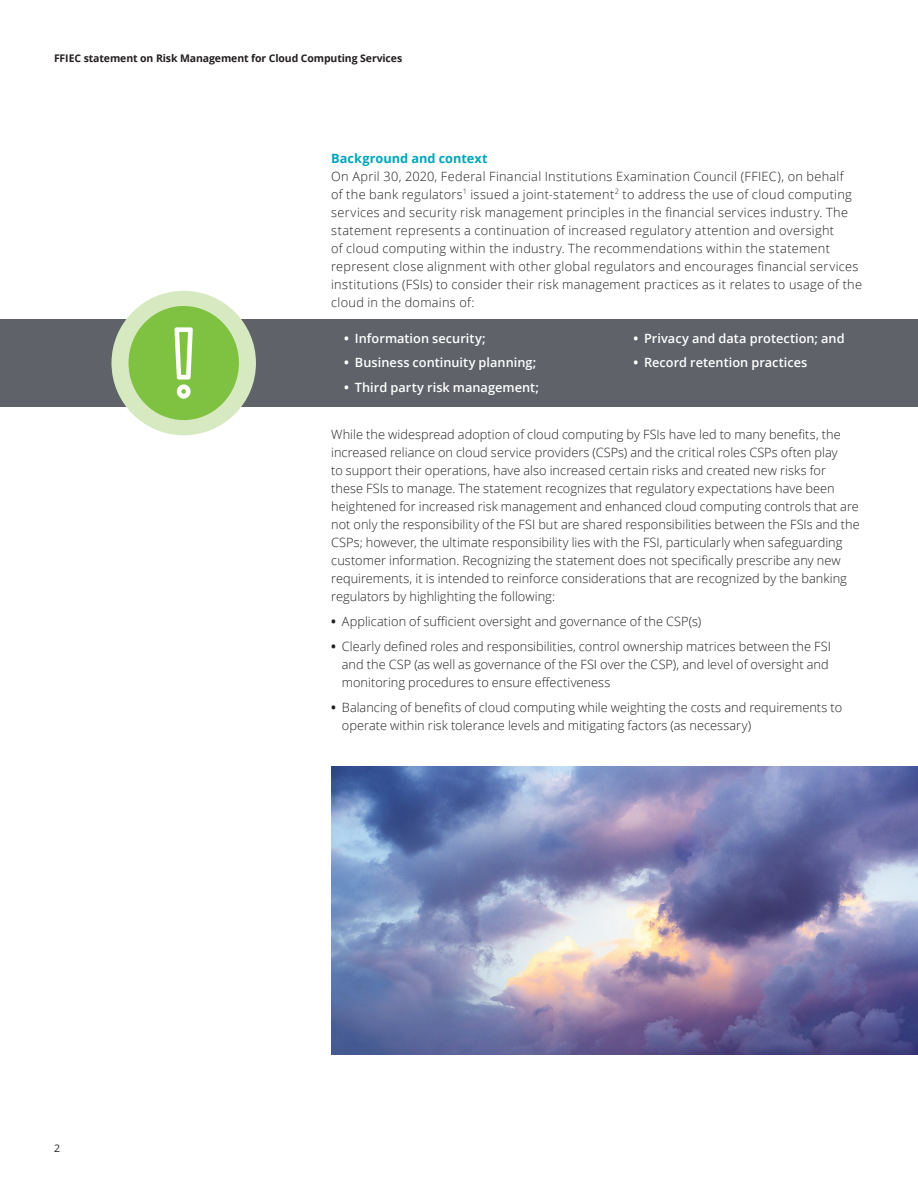
<style>
.page{position:relative;width:918px;height:1188px;background:#fff}
.page>*{position:absolute;margin:0;border:0;box-sizing:border-box;transform-origin:0 0}
.Body_copy__8_5_12pt{font:300 12.75px/18px "Open Sans";letter-spacing:.005em;color:#231f20}
.Body_copy__8_5_12pt-2{font:300 12.75px/18px "Open Sans";letter-spacing:.025em;color:#231f20}
.t1{font:600 12.75px "Open Sans";letter-spacing:.005em;color:#fff}
.Subhead_A__8_5_12pt{font:700 12.75px "Open Sans";color:#00a6b9}
.t2{font:700 10.5px "Open Sans";letter-spacing:-.01em;color:#231f20}
.t3{font:10.5px "Open Sans";color:#231f20}
.s1{font-weight:700}
</style>
<div class="page">
<div style="left:0;top:319px;width:918px;height:88px;background:#5f6369"></div>
<div style="left:111px;top:291px;width:145px;height:144px;background:#d6e9c0;border-radius:50%"></div>
<svg style="left:129px;top:306px;width:110px;height:114px"></svg>
<img style="left:331px;top:767px;width:587px;height:287px">
<p class="t2" style="left:54px;top:51px;width:350px">FFIEC statement on Risk Management for Cloud Computing Services</p>
<p class="Subhead_A__8_5_12pt" style="left:331px;top:149px;width:158px">Background and context</p>
<p class="Body_copy__8_5_12pt-2" style="left:331px;top:167px;width:532px">On April 30, 2020, Federal Financial Institutions Examination Council (FFIEC), on behalf<br>of the bank regulators<sup>1</sup> issued a joint-statement<sup>2</sup> to address the use of cloud computing services and security risk management principles in the financial services industry. The statement represents a continuation of increased regulatory attention and oversight<br>of cloud computing within the industry. The recommendations within the statement represent close alignment with other global regulators and encourages financial services institutions (FSIs) to consider their risk management practices as it relates to usage of the cloud in the domains of:</p>
<p class="t1" style="left:344px;top:329px;width:143px"><span class="s1">•</span> Information security;</p>
<p class="t1" style="left:344px;top:354px;width:194px"><span class="s1">•</span> Business continuity planning;</p>
<p class="t1" style="left:344px;top:379px;width:196px"><span class="s1">•</span> Third party risk management;</p>
<p class="t1" style="left:633px;top:329px;width:213px"><span class="s1">•</span> Privacy and data protection; and</p>
<p class="t1" style="left:633px;top:354px;width:176px"><span class="s1">•</span> Record retention practices</p>
<p class="t3" style="left:54px;top:1141px;width:8px">2</p>
<p class="Body_copy__8_5_12pt" style="left:331px;top:425px;width:530px">While the widespread adoption of cloud computing by FSIs have led to many benefits, the increased reliance on cloud service providers (CSPs) and the critical roles CSPs often play<br>to support their operations, have also increased certain risks and created new risks for these FSIs to manage. The statement recognizes that regulatory expectations have been heightened for increased risk management and enhanced cloud computing controls that are not only the responsibility of the FSI but are shared responsibilities between the FSIs and the CSPs; however, the ultimate responsibility lies with the FSI, particularly when safeguarding customer information. Recognizing the statement does not specifically prescribe any new requirements, it is intended to reinforce considerations that are recognized by the banking regulators by highlighting the following:</p>
<p class="Body_copy__8_5_12pt" style="left:331px;top:612px;width:371px"><span class="s1">•</span> Application of sufficient oversight and governance of the CSP(s)</p>
<p class="Body_copy__8_5_12pt" style="left:342px;top:637px;width:491px;text-indent:-11px"><span class="s1">•</span> Clearly defined roles and responsibilities, control ownership matrices between the FSI and the CSP (as well as governance of the FSI over the CSP), and level of oversight and monitoring procedures to ensure effectiveness</p>
<p class="Body_copy__8_5_12pt" style="left:342px;top:698px;width:502px;text-indent:-11px"><span class="s1">•</span> Balancing of benefits of cloud computing while weighting the costs and requirements to operate within risk tolerance levels and mitigating factors (as necessary)</p>
</div>
